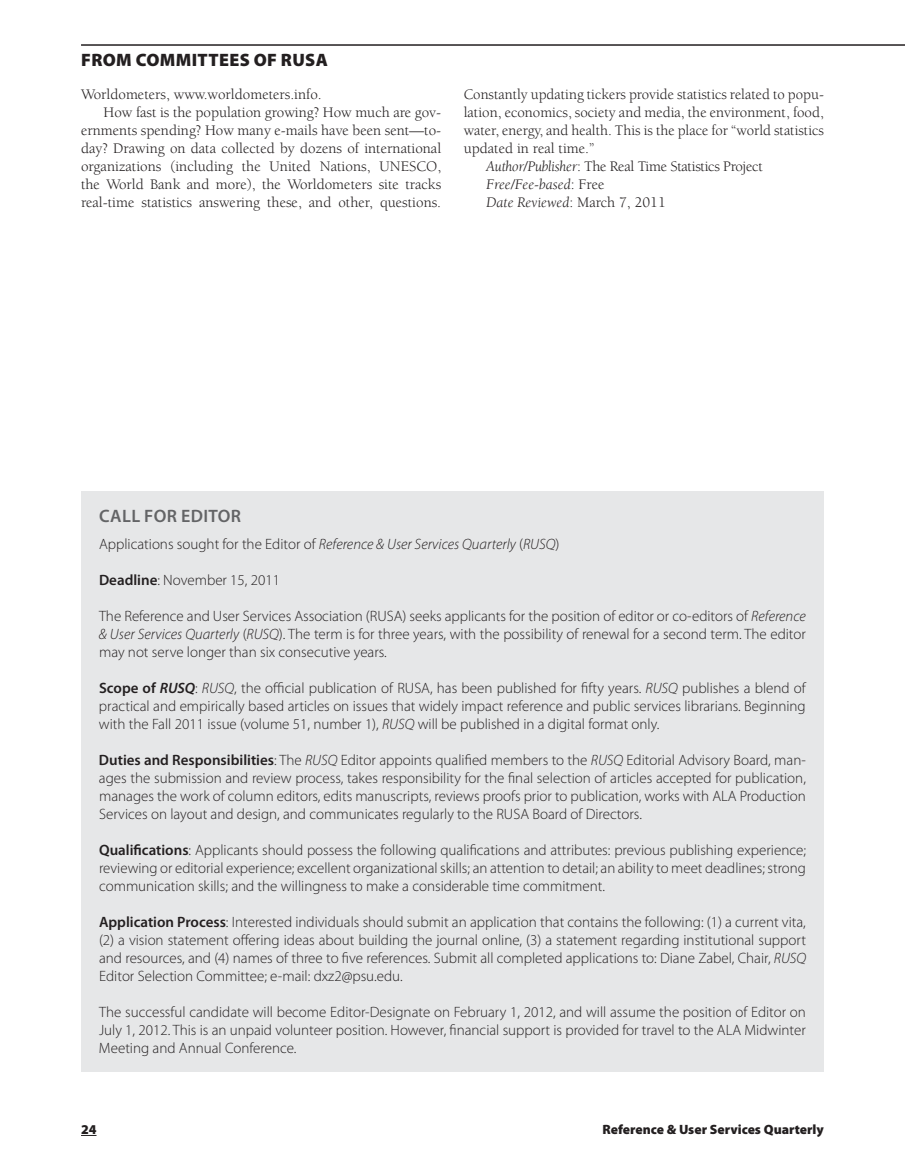
<style>
.page{position:relative;width:905px;height:1175px;background:#fff}
.page>*{position:absolute;margin:0;border:0;box-sizing:border-box;transform-origin:0 0}
.t1{font:900 18px "Myriad Pro";letter-spacing:.02em;color:#231f20}
.t2{font:600 18px "Myriad Pro";letter-spacing:.02em;color:#636466}
.t3{font:300 15px/18px "Myriad Pro";color:#231f20;text-align:justify}
.t4{font:15px "Berkeley";color:#231f20}
.t5{font:italic 300 15px "Myriad Pro";color:#231f20}
.t6{font:15px "Berkeley";letter-spacing:-.02em;color:#231f20}
.t7{font:italic 15px "Berkeley";color:#231f20}
.t8{font:900 13.5px "Myriad Pro";color:#231f20}
.s1{font-style:italic}
.s2{font-style:normal}
.s3{font-weight:600}
.s4{font-weight:600;font-style:italic}
</style>
<div class="page">
<svg style="left:81px;top:1135px;width:15px;height:1px"></svg>
<hr style="left:81px;top:44px;width:823px;height:2px;background:#231f20">
<div style="left:81px;top:490px;width:743px;height:581px;background:#e6e7e8"></div>
<p class="t1" style="left:81px;top:47px;width:197px">from committees ofrus</p>
<p class="t1" style="left:316px;top:47px;width:14px">a</p>
<p class="t4" style="left:81px;top:86px;width:242px">Worldometers, www.worldometers.info.</p>
<p class="t4" style="left:104px;top:104px;width:339px">How fast is the population growing? How much are gov-</p>
<p class="t4" style="left:81px;top:122px;width:362px">ernments spending? How many e-mails have been sent—to-</p>
<p class="t4" style="left:81px;top:140px;width:362px">day? Drawing on data collected by dozens of international</p>
<p class="t4" style="left:81px;top:158px;width:362px">organizations (including the United Nations, UNESCO,</p>
<p class="t4" style="left:81px;top:176px;width:362px">the World Bank and more), the Worldometers site tracks</p>
<p class="t4" style="left:81px;top:194px;width:361px">real-time statistics answering these, and other, questions.</p>
<p class="t4" style="left:464px;top:86px;width:362px">Constantly updating tickers provide statistics related to popu-</p>
<p class="t4" style="left:464px;top:104px;width:362px">lation, economics, society and media, the environment, food,</p>
<p class="t4" style="left:464px;top:122px;width:361px">water, energy, and health. This is the place for “world statistics</p>
<p class="t4" style="left:464px;top:140px;width:132px">updated in real time.”</p>
<p class="t6" style="left:486px;top:158px;width:278px"><span class="s1">Author/Publisher</span>: The Real Time Statistics Project</p>
<p class="t7" style="left:486px;top:177px;width:120px">Free/Fee-based<span class="s2">: Free</span></p>
<p class="t7" style="left:486px;top:195px;width:181px">Date Reviewed<span class="s2">: March 7, 2011</span></p>
<p class="t2" style="left:99px;top:505px;width:143px">CALL FOR EDITOR</p>
<p class="t5" style="left:99px;top:535px;width:462px"><span class="s2">Applications sought for the Editor of</span> Reference &amp; User Services Quarterly <span class="s2">(</span>RUSQ<span class="s2">)</span></p>
<p class="t3" style="left:99px;top:571px;width:183px"><span class="s3">Deadline</span>: November 15, 2011</p>
<p class="t3" style="left:99px;top:607px;width:708px">The Reference and User Services Association (RUSA) seeks applicants for the position of editor or co-editors of <span class="s1">Reference &amp; User Services Quarterly</span> (<span class="s1">RUSQ</span>). The term is for three years, with the possibility of renewal for a second term. The editor may not serve longer than six consecutive years.</p>
<p class="t3" style="left:99px;top:679px;width:708px"><span class="s3">Scope of</span> <span class="s4">RUSQ</span>: <span class="s1">RUSQ</span>, the official publication of RUSA, has been published for fifty years. <span class="s1">RUSQ</span> publishes a blend of practical and empirically based articles on issues that widely impact reference and public services librarians. Beginning with the Fall 2011 issue (volume 51, number 1), <span class="s1">RUSQ</span> will be published in a digital format only.</p>
<p class="t3" style="left:99px;top:751px;width:708px"><span class="s3">Duties and Responsibilities</span>: The <span class="s1">RUSQ</span> Editor appoints qualified members to the <span class="s1">RUSQ</span> Editorial Advisory Board, man&shy;ages the submission and review process, takes responsibility for the final selection of articles accepted for publication, manages the work of column editors, edits manuscripts, reviews proofs prior to publication, works with ALA Production Services on layout and design, and communicates regularly to the RUSA Board of Directors.</p>
<p class="t3" style="left:99px;top:841px;width:708px"><span class="s3">Qualifications</span>: Applicants should possess the following qualifications and attributes: previous publishing experience; reviewing or editorial experience; excellent organizational skills; an attention to detail; an ability to meet deadlines; strong communication skills; and the willingness to make a considerable time commitment.</p>
<p class="t3" style="left:99px;top:913px;width:708px"><span class="s3">Application Process</span>: I nterested individuals should submit an application that contains the following: (1) a current vita, (2) a vision statement offering ideas about building the journal online, (3) a statement regarding institutional support and resources, and (4) names of three to five references. Submit all completed applications to: Diane Zabel, Chair, <span class="s1">RUSQ </span>Editor Selection Committee; e-mail: dxz2@psu.edu.</p>
<p class="t3" style="left:99px;top:1003px;width:708px">The successful candidate will become Editor-Designate on February 1, 2012, and will assume the position of Editor on July 1, 2012. This is an unpaid volunteer position. However, financial support is provided for travel to the ALA Midwinter Meeting and Annual Conference.</p>
<p class="t8" style="left:81px;top:1120px;width:17px">24</p>
<p class="t8" style="left:602px;top:1120px;width:223px">Reference &amp; User Services Quarterly</p>
</div>
